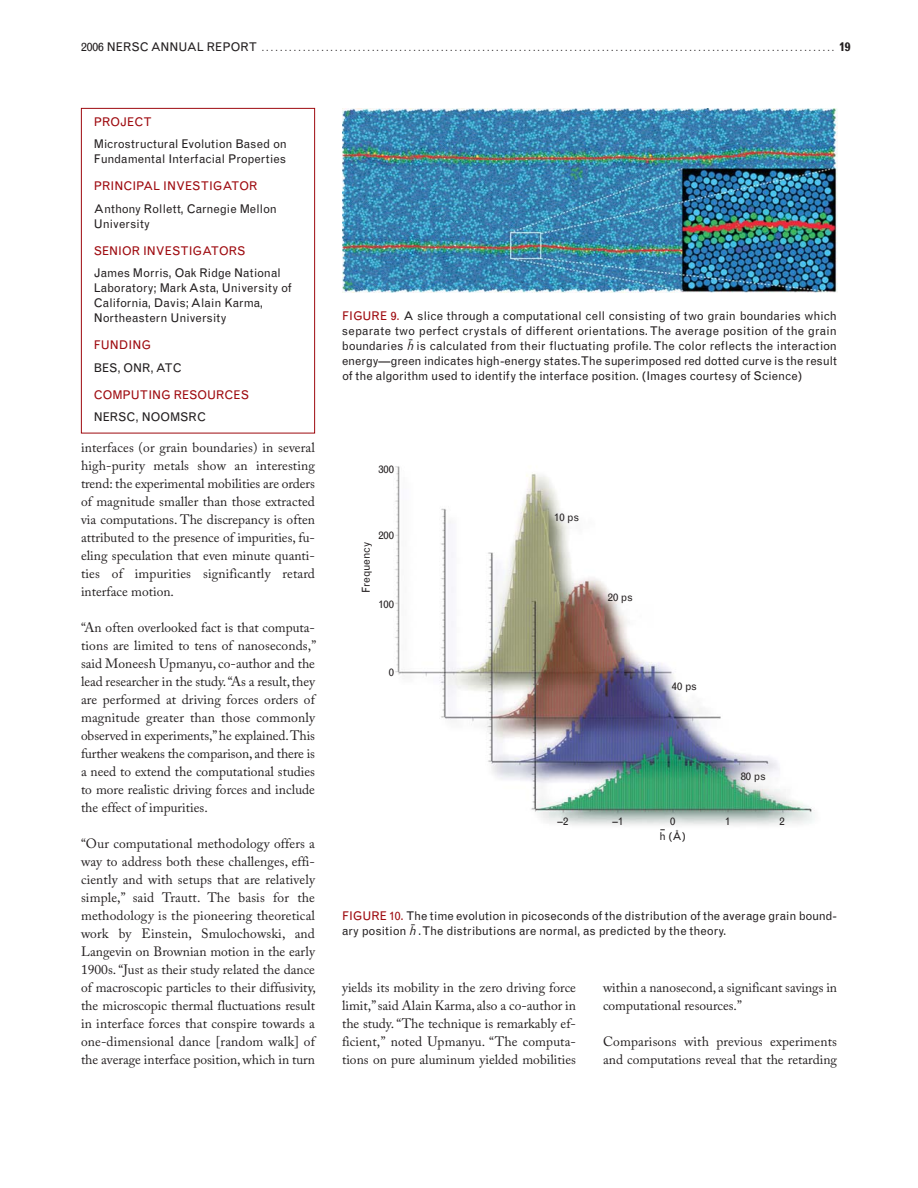
<style>
.page{position:relative;width:918px;height:1188px;background:#fff}
.page>*{position:absolute;margin:0;border:0;box-sizing:border-box;transform-origin:0 0}
.t1{font:13.5px/18px "Adobe Caslon Pro";color:#231f20;text-align:justify}
.t2{font:12px/15px "Grotesque MT Std";color:#231f20}
.t3{font:12px "Grotesque MT Std";color:#9e0a0f}
.t4{font:10.95px/15px "Grotesque MT Std";letter-spacing:-.005em;color:#231f20;text-align:center}
.t5{font:9px "Grotesque MT Std";color:#231f20}
.s1{font-size:12px}
.s2{font-weight:700;font-size:12px}
.s3{color:#9e0a0f}
.s4{font-style:italic}
</style>
<div class="page">
<div style="left:81px;top:108px;width:234px;height:325px;border:1px solid #9e0a0f"></div>
<img style="left:342px;top:108px;width:495px;height:184px">
<img style="left:395px;top:466px;width:420px;height:365px">
<p class="t5" style="left:81px;top:44px;width:771px"><span class="s1">2006 NERSC ANNUAL REPORT</span> . . . . . . . . . . . . . . . . . . . . . . . . . . . . . . . . . . . . . . . . . . . . . . . . . . . . . . . . . . . . . . . . . . . . . . . . . . . . . . . . . . . . . . . . . . . . . . . . . . . . . . . . . . . . . . . . . . . . . . . . . . . . . <span class="s2">19</span></p>
<p class="t3" style="left:94px;top:117px;width:59px">PROJECT</p>
<p class="t2" style="left:94px;top:137px;width:195px">Microstructural Evolution Based on<br>Fundamental Interfacial Properties</p>
<p class="t3" style="left:94px;top:181px;width:165px">PRINCIPAL INVESTIGATOR</p>
<p class="t2" style="left:94px;top:202px;width:185px">Anthony Rollett, Carnegie Mellon<br>University</p>
<p class="t3" style="left:94px;top:246px;width:153px">SENIOR INVESTIGATORS</p>
<p class="t2" style="left:94px;top:266px;width:200px">James Morris, Oak Ridge National<br>Laboratory; Mark Asta, University of<br>California, Davis; Alain Karma,<br>Northeastern University</p>
<p class="t3" style="left:94px;top:340px;width:59px">FUNDING</p>
<p class="t2" style="left:94px;top:361px;width:90px">BES, ONR, ATC</p>
<p class="t3" style="left:94px;top:390px;width:157px">COMPUTING RESOURCES</p>
<p class="t2" style="left:94px;top:410px;width:114px">NERSC, NOOMSRC</p>
<p class="t1" style="left:81px;top:440px;width:236px">interfaces (or grain boundaries) in several high-purity metals show an interesting trend: the experimental mobilities are orders of magnitude smaller than those extracted via computations. The discrepancy is often attributed to the presence of impurities, fu&shy;eling speculation that even minute quanti&shy;ties of impurities significantly retard interface motion.</p>
<p class="t1" style="left:81px;top:620px;width:237px">“An often overlooked fact is that computa&shy;tions are limited to tens of nanoseconds,” said Moneesh Upmanyu, co-author and the lead researcher in the study. “As a result, they are performed at driving forces orders of magnitude greater than those commonly observed in experiments,” he explained. This further weakens the comparison, and there is a need to extend the computational studies to more realistic driving forces and include the effect of impurities.</p>
<p class="t1" style="left:81px;top:836px;width:236px">“Our computational methodology offers a way to address both these challenges, effi&shy;ciently and with setups that are relatively simple,” said Trautt. The basis for the methodology is the pioneering theoretical work by Einstein, Smulochowski, and Langevin on Brownian motion in the early 1900s. “Just as their study related the dance of macroscopic particles to their diffusivity, the microscopic thermal fluctuations result in interface forces that conspire towards a one-dimensional dance [random walk] of the average interface position, which in turn</p>
<p class="t2" style="left:342px;top:310px;width:497px;text-align:justify"><span class="s3">FIGURE 9.</span> A slice through a computational cell consisting of two grain boundaries which separate two perfect crystals of different orientations. The average position of the grain boundaries <span class="s4">h</span>¯ is calculated from their fluctuating profile. The color reflects the interaction energy—green indicates high-energy states. The superimposed red dotted curve is the result of the algorithm used to identify the interface position. (Images courtesy of Science)</p>
<p class="t4" style="left:378px;top:462px;width:17px">300</p>
<p class="t4" style="left:378px;top:528px;width:17px">200</p>
<p class="t4" style="left:360px;top:593px;width:53px;rotate:-90deg">Frequency</p>
<p class="t4" style="left:378px;top:597px;width:17px">100</p>
<p class="t4" style="left:389px;top:666px;width:7px">0</p>
<p class="t4" style="left:554px;top:511px;width:27px">10 ps</p>
<p class="t4" style="left:608px;top:591px;width:27px">20 ps</p>
<p class="t4" style="left:672px;top:679px;width:27px">40 ps</p>
<p class="t4" style="left:741px;top:770px;width:27px">80 ps</p>
<p class="t4" style="left:558px;top:814px;width:12px">–2</p>
<p class="t4" style="left:613px;top:814px;width:12px">–1</p>
<p class="t4" style="left:659px;top:814px;width:28px">0<br>h (Å)</p>
<p class="t4" style="left:725px;top:814px;width:7px">1</p>
<p class="t4" style="left:779px;top:814px;width:7px">2</p>
<p class="t2" style="left:342px;top:909px;width:497px"><span class="s3">FIGURE 10.</span> The time evolution in picoseconds of the distribution of the average grain bound&shy;ary position <span class="s4">h</span>¯ . The distributions are normal, as predicted by the theory.</p>
<p class="t1" style="left:342px;top:979px;width:236px">yields its mobility in the zero driving force limit,” said Alain Karma, also a co-author in the study. “The technique is remarkably ef&shy;ficient,” noted Upmanyu. “The computa&shy;tions on pure aluminum yielded mobilities</p>
<p class="t1" style="left:603px;top:979px;width:236px">within a nanosecond, a significant savings in computational resources.”</p>
<p class="t1" style="left:603px;top:1033px;width:236px">Comparisons with previous experiments and computations reveal that the retarding</p>
</div>
